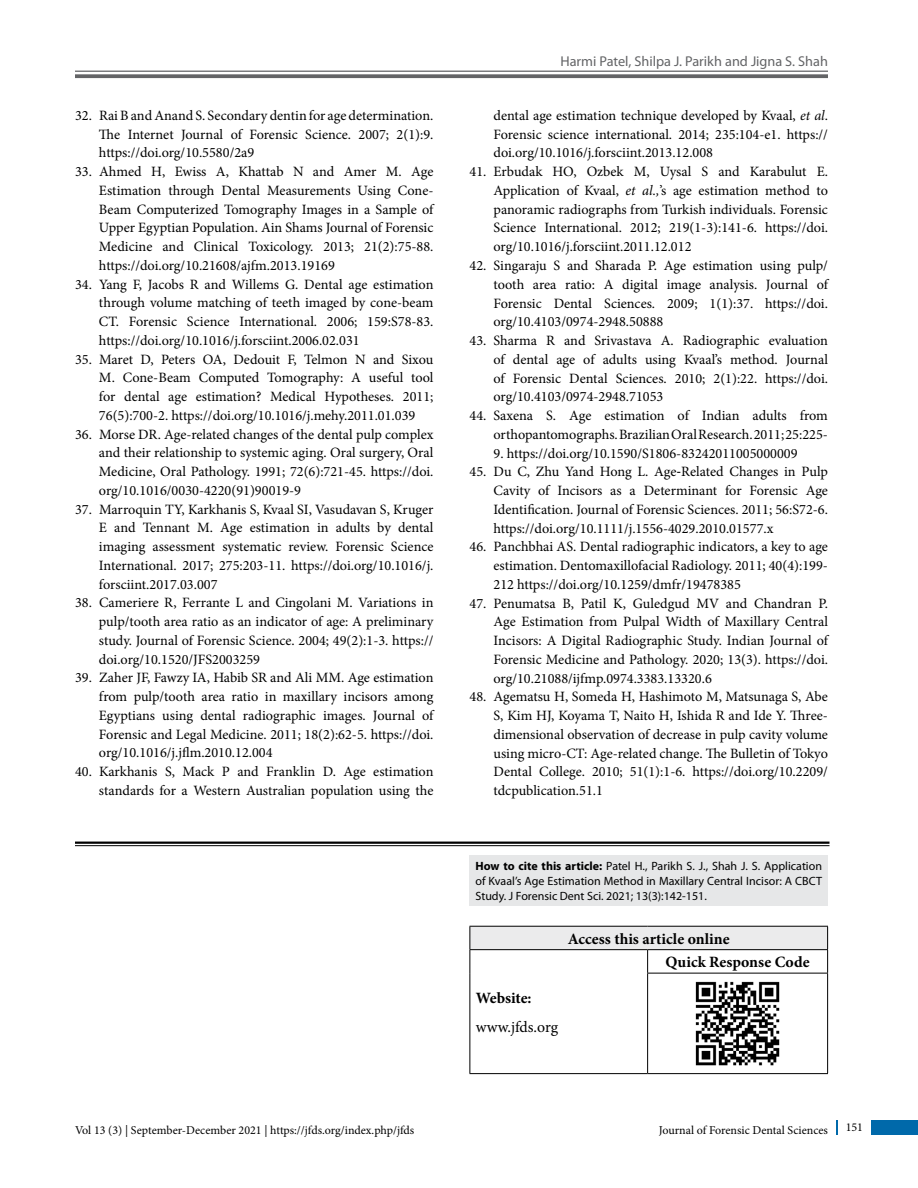
<style>
.page{position:relative;width:918px;height:1188px;background:#fff}
.page>*{position:absolute;margin:0;border:0;box-sizing:border-box;transform-origin:0 0}
.t1{font:700 15.75px "Minion Pro";color:#000}
.t2{font:15.75px "Minion Pro";letter-spacing:-.005em;color:#000}
.t3{font:14.25px/18.8px "Minion Pro";color:#000;text-align:justify}
.t4{font:14.25px "Myriad Pro";color:#636466}
.t5{font:12px/15px "Myriad Pro";color:#000;text-align:justify}
.t6{font:12px "Minion Pro";color:#000}
.s1{font-style:italic}
.s2{font-family:"Cambria Math"}
.s3{font-weight:700}
</style>
<div class="page">
<div style="left:872px;top:1120px;width:46px;height:15px;background:#0069aa"></div>
<svg style="left:836px;top:1120px;width:1px;height:15px"></svg>
<hr style="left:75px;top:71px;width:753px;height:1px;background:#636466">
<svg style="left:75px;top:74px;width:753px;height:4px;background:#707072"></svg>
<div style="left:470px;top:855px;width:358px;height:51px;background:#e6e7e8"></div>
<hr style="left:75px;top:842px;width:755px;height:2px;background:#000">
<hr style="left:75px;top:845px;width:755px;height:1px;background:#000">
<div style="left:470px;top:926px;width:358px;height:24px;background:#ebebec"></div>
<hr style="left:470px;top:926px;width:178px;height:1px;background:#000">
<hr style="left:648px;top:926px;width:180px;height:1px;background:#000">
<hr style="left:470px;top:949px;width:178px;height:1px;background:#000">
<svg style="left:470px;top:927px;width:1px;height:46px"></svg>
<hr style="left:470px;top:973px;width:1px;height:100px;background:#000">
<hr style="left:470px;top:1073px;width:178px;height:1px;background:#000">
<hr style="left:648px;top:949px;width:180px;height:1px;background:#000">
<svg style="left:647px;top:950px;width:1px;height:23px"></svg>
<svg style="left:827px;top:927px;width:1px;height:46px"></svg>
<hr style="left:647px;top:973px;width:181px;height:1px;background:#000">
<hr style="left:647px;top:973px;width:1px;height:100px;background:#000">
<hr style="left:827px;top:973px;width:1px;height:100px;background:#000">
<hr style="left:648px;top:1073px;width:180px;height:1px;background:#000">
<img style="left:695px;top:981px;width:85px;height:85px">
<p class="t3" style="left:99px;top:106px;width:336px;text-indent:-24px">32. Rai B and Anand S. Secondary dentin for age determination.<br>The Internet Journal of Forensic Science. 2007; 2(1):9. https://doi.org/10.5580/2a9</p>
<p class="t3" style="left:99px;top:162px;width:336px;text-indent:-24px">33. Ahmed H, Ewiss A, Khattab N and Amer M. Age Estimation through Dental Measurements Using Cone-Beam Computerized Tomography Images in a Sample of Upper Egyptian Population. Ain Shams Journal of Forensic Medicine and Clinical Toxicology. 2013; 21(2):75-88. https://doi.org/10.21608/ajfm.2013.19169</p>
<p class="t3" style="left:99px;top:275px;width:336px;text-indent:-24px">34. Yang F, Jacobs R and Willems G. Dental age estimation through volume matching of teeth imaged by cone-beam CT. Forensic Science International. 2006; 159:S78-83. https://doi.org/10.1016/j.forsciint.2006.02.031</p>
<p class="t3" style="left:99px;top:350px;width:336px;text-indent:-24px">35. Maret D, Peters OA, Dedouit F, Telmon N and Sixou M. Cone-Beam Computed Tomography: A useful tool for dental age estimation? Medical Hypotheses. 2011; 76(5):700-2. https://doi.org/10.1016/j.mehy.2011.01.039</p>
<p class="t3" style="left:99px;top:425px;width:336px;text-indent:-24px">36. Morse DR. Age-related changes of the dental pulp complex and their relationship to systemic aging. Oral surgery, Oral Medicine, Oral Pathology. 1991; 72(6):721-45. https://doi. org/10.1016/0030-4220(91)90019-9</p>
<p class="t3" style="left:99px;top:500px;width:336px;text-indent:-24px">37. Marroquin TY, Karkhanis S, Kvaal SI, Vasudavan S, Kruger E and Tennant M. Age estimation in adults by dental imaging assessment systematic review. Forensic Science International. 2017; 275:203-11. https://doi.org/10.1016/j. forsciint.2017.03.007</p>
<p class="t3" style="left:99px;top:594px;width:336px;text-indent:-24px">38. Cameriere R, Ferrante L and Cingolani M. Variations in pulp/tooth area ratio as an indicator of age: A preliminary study. Journal of Forensic Science. 2004; 49(2):1-3. https:// doi.org/10.1520/JFS2003259</p>
<p class="t3" style="left:99px;top:669px;width:336px;text-indent:-24px">39. Zaher JF, Fawzy IA, Habib SR and Ali MM. Age estimation from pulp/tooth area ratio in maxillary incisors among Egyptians using dental radiographic images. Journal of Forensic and Legal Medicine. 2011; 18(2):62-5. https://doi. org/10.1016/j.jflm.2010.12.004</p>
<p class="t3" style="left:75px;top:762px;width:360px;text-align:right">40. Karkhanis S, Mack P and Franklin D. Age estimation standards for a Western Australian population using the</p>
<p class="t4" style="left:560px;top:53px;width:269px">Harmi Patel, Shilpa J. Parikh and Jigna S. Shah</p>
<p class="t3" style="left:493px;top:106px;width:336px">dental age estimation technique developed by Kvaal, <span class="s1">et al</span>.<br>Forensic science international. 2014; 235:104-e1. https:// doi.org/10.1016/j.forsciint.2013.12.008</p>
<p class="t3" style="left:493px;top:162px;width:336px;text-indent:-24px">41. Erbudak HO, Ozbek M, Uysal S and Karabulut E.<br>Application of Kvaal, <span class="s1">et al.,</span>’s age estimation method to panoramic radiographs from Turkish individuals. Forensic Science International. 2012; 219(1-3):141-6. https://doi. org/10.1016/j.forsciint.2011.12.012</p>
<p class="t3" style="left:493px;top:256px;width:336px;text-indent:-24px">42. Singaraju S and Sharada P. Age estimation using pulp/ tooth area ratio: A digital image analysis. Journal of Forensic Dental Sciences. 2009; 1(1):37. https://doi. org/10.4103/0974-2948.50888</p>
<p class="t3" style="left:493px;top:331px;width:336px;text-indent:-24px">43. Sharma R and Srivastava A. Radiographic evaluation of dental age of adults using Kvaal’s method. Journal of Forensic Dental Sciences. 2010; 2(1):22. https://doi. org/10.4103/0974-2948.71053</p>
<p class="t3" style="left:469px;top:406px;width:360px;text-align:right">44. Saxena S. Age estimation of Indian adults from orthopantomographs. Brazilian Oral Research. 2011; 25:225-</p>
<p class="t3" style="left:493px;top:444px;width:306px">9. https://doi.org/10.1590/S1806-83242011005000009</p>
<p class="t3" style="left:493px;top:462px;width:336px;text-indent:-24px">45. Du C, Zhu Yand Hong L. Age<span class="s2">‐</span>Related Changes in Pulp Cavity of Incisors as a Determinant for Forensic Age Identification. Journal of Forensic Sciences. 2011; 56:S72-6. https://doi.org/10.1111/j.1556-4029.2010.01577.x</p>
<p class="t3" style="left:493px;top:537px;width:336px;text-indent:-24px">46. Panchbhai AS. Dental radiographic indicators, a key to age estimation. Dentomaxillofacial Radiology. 2011; 40(4):199- 212 https://doi.org/10.1259/dmfr/19478385</p>
<p class="t3" style="left:493px;top:594px;width:336px;text-indent:-24px">47. Penumatsa B, Patil K, Guledgud MV and Chandran P.<br>Age Estimation from Pulpal Width of Maxillary Central Incisors: A Digital Radiographic Study. Indian Journal of Forensic Medicine and Pathology. 2020; 13(3). https://doi. org/10.21088/ijfmp.0974.3383.13320.6</p>
<p class="t3" style="left:493px;top:687px;width:336px;text-indent:-24px">48. Agematsu H, Someda H, Hashimoto M, Matsunaga S, Abe S, Kim HJ, Koyama T, Naito H, Ishida R and Ide Y. Three&shy;dimensional observation of decrease in pulp cavity volume using micro-CT: Age-related change. The Bulletin of Tokyo Dental College. 2010; 51(1):1-6. https://doi.org/10.2209/ tdcpublication.51.1</p>
<p class="t5" style="left:476px;top:858px;width:348px"><span class="s3">How to cite this article:</span> Patel H., Parikh S. J., Shah J. S. Application of Kvaal’s Age Estimation Method in Maxillary Central Incisor: A CBCT Study. J Forensic Dent Sci. 2021; 13(3):142-151.</p>
<p class="t1" style="left:568px;top:928px;width:163px">Access this article online</p>
<p class="t1" style="left:476px;top:987px;width:57px">Website:</p>
<p class="t2" style="left:476px;top:1016px;width:84px">www.jfds.org</p>
<p class="t1" style="left:666px;top:951px;width:146px">Quick Response Code</p>
<p class="t6" style="left:75px;top:1123px;width:341px">Vol 13 (3) | September-December 2021 | https://jfds.org/index.php/jfds</p>
<p class="t6" style="left:846px;top:1119px;width:19px">151</p>
<p class="t6" style="left:659px;top:1123px;width:171px">Journal of Forensic Dental Sciences</p>
</div>
